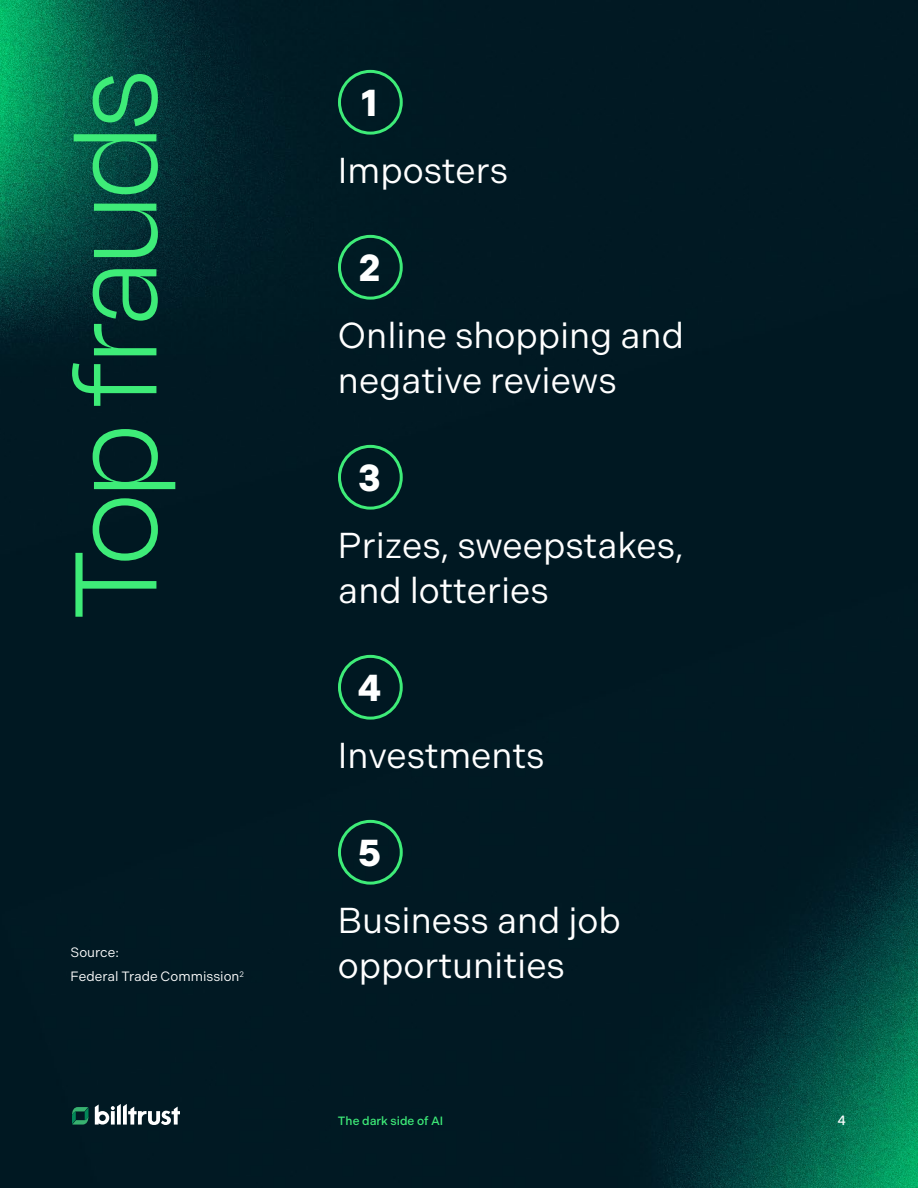
<style>
.page{position:relative;width:918px;height:1188px;background:#fff}
.page>*{position:absolute;margin:0;border:0;box-sizing:border-box;transform-origin:0 0}
.t1{font:300 135px "Degular Display";color:#3eec78}
.t2{font:700 37.5px "Indivisible";color:#fff}
.t3{font:36px/45px "Indivisible";color:#fff}
.t4{font:13.5px/24px "Indivisible";color:#fff}
.t5{font:500 13.5px "Indivisible";color:#fff}
.t6{font:500 12px "Indivisible";color:#3eec78}
</style>
<div class="page">
<img style="left:0;top:0;width:918px;height:1188px">
<svg style="left:72px;top:1107px;width:16px;height:18px"></svg>
<svg style="left:95px;top:1104px;width:85px;height:21px"></svg>
<div style="left:338px;top:70px;width:65px;height:65px;border:3px solid #3eec78;border-radius:50%"></div>
<div style="left:338px;top:235px;width:65px;height:65px;border:3px solid #3eec78;border-radius:50%"></div>
<div style="left:338px;top:445px;width:65px;height:65px;border:3px solid #3eec78;border-radius:50%"></div>
<div style="left:338px;top:655px;width:65px;height:65px;border:3px solid #3eec78;border-radius:50%"></div>
<div style="left:338px;top:820px;width:65px;height:65px;border:3px solid #3eec78;border-radius:50%"></div>
<h1 class="t1" style="left:40px;top:617px;width:547px;rotate:-90deg">Top frauds</h1>
<p class="t4" style="left:71px;top:941px;width:175px">Source:<br>Federal Trade Commission<sup>2</sup></p>
<p class="t2" style="left:362px;top:81px;width:17px">1</p>
<p class="t3" style="left:338px;top:148px;width:172px">Imposters</p>
<p class="t2" style="left:358px;top:246px;width:24px">2</p>
<p class="t3" style="left:338px;top:313px;width:347px">Online shopping and negative reviews</p>
<p class="t2" style="left:358px;top:456px;width:25px">3</p>
<p class="t3" style="left:338px;top:523px;width:347px">Prizes, sweepstakes, and lotteries</p>
<p class="t2" style="left:357px;top:666px;width:26px">4</p>
<p class="t3" style="left:338px;top:733px;width:208px">Investments</p>
<p class="t2" style="left:358px;top:831px;width:25px">5</p>
<p class="t3" style="left:338px;top:898px;width:284px">Business and job opportunities</p>
<p class="t6" style="left:338px;top:1114px;width:107px">The dark side of AI</p>
<p class="t5" style="left:838px;top:1113px;width:10px">4</p>
</div>
